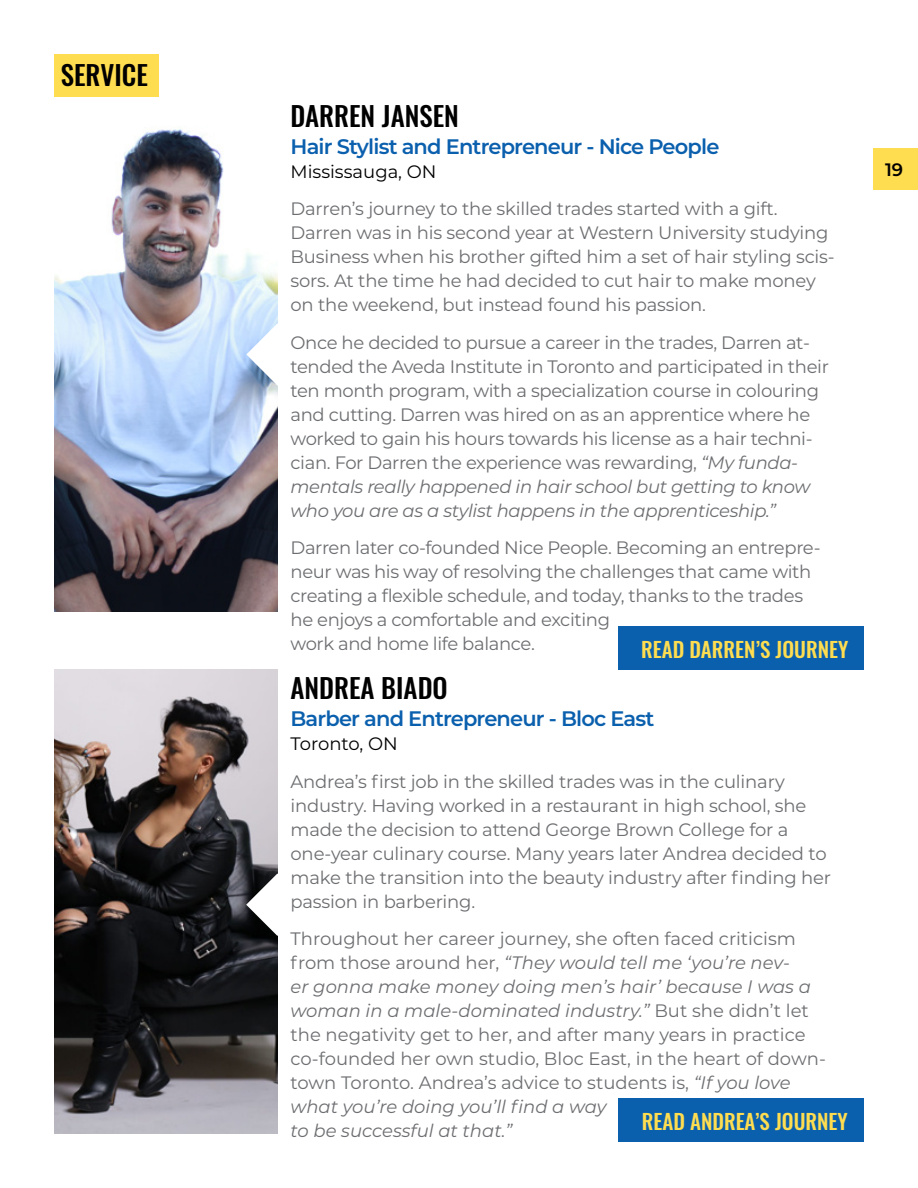
<style>
.page{position:relative;width:918px;height:1188px;background:#fff}
.page>*{position:absolute;margin:0;border:0;box-sizing:border-box;transform-origin:0 0}
.t1{font:500 27px "Oswald";color:#000}
.t2{font:600 21px "Montserrat";letter-spacing:-.04em;color:#0b60ae}
.t3{font:500 21px "Oswald";color:#ffdd50}
.t4{font:18px/24px "Montserrat";letter-spacing:-.02em;color:#6d6e71}
.t5{font:18px/24px "Montserrat";color:#6d6e71}
.t6{font:18px "Montserrat";color:#000}
.t7{font:600 18px "Montserrat";color:#000}
.s1{font-style:italic}
</style>
<div class="page">
<div style="left:54px;top:54px;width:105px;height:42px;background:#ffdd50"></div>
<img style="left:54px;top:129px;width:224px;height:482px">
<img style="left:54px;top:670px;width:224px;height:464px">
<svg style="left:246px;top:323px;width:32px;height:63px"></svg>
<svg style="left:246px;top:873px;width:32px;height:63px"></svg>
<div style="left:619px;top:626px;width:245px;height:44px;background:#0b60ae"></div>
<div style="left:619px;top:1099px;width:245px;height:43px;background:#0b60ae"></div>
<div style="left:873px;top:148px;width:45px;height:42px;background:#ffdd50"></div>
<h1 class="t1" style="left:61px;top:57px;width:89px">SERVICE</h1>
<h1 class="t1" style="left:291px;top:97px;width:170px">DARREN JANSEN</h1>
<p class="t2" style="left:291px;top:132px;width:430px">Hair Stylist and Entrepreneur - Nice People</p>
<p class="t6" style="left:291px;top:159px;width:148px">Mississauga, ON</p>
<p class="t4" style="left:291px;top:196px;width:546px">Darren’s journey to the skilled trades started with a gift.<br>Darren was in his second year at Western University studying Business when his brother gifted him a set of hair styling scis&shy;sors. At the time he had decided to cut hair to make money on the weekend, but instead found his passion.</p>
<p class="t4" style="left:291px;top:330px;width:540px">Once he decided to pursue a career in the trades, Darren at&shy;tended the Aveda Institute in Toronto and participated in their ten month program, with a specialization course in colouring and cutting. Darren was hired on as an apprentice where he worked to gain his hours towards his license as a hair techni&shy;cian. For Darren the experience was rewarding, <span class="s1">“My funda&shy;mentals really happened in hair school but getting to know who you are as a stylist happens in the apprenticeship.”</span></p>
<p class="t4" style="left:291px;top:535px;width:532px">Darren later co-founded Nice People. Becoming an entrepre&shy;neur was his way of resolving the challenges that came with creating a flexible schedule, and today, thanks to the trades he enjoys a comfortable and exciting<br>work and home life balance.</p>
<h1 class="t1" style="left:291px;top:669px;width:159px">ANDREA BIADO</h1>
<p class="t2" style="left:291px;top:704px;width:365px">Barber and Entrepreneur - Bloc East</p>
<p class="t6" style="left:291px;top:731px;width:109px">Toronto, ON</p>
<p class="t4" style="left:291px;top:769px;width:542px">Andrea’s first job in the skilled trades was in the culinary industry. Having worked in a restaurant in high school, she made the decision to attend George Brown College for a one-year culinary course. Many years later Andrea decided to make the transition into the beauty industry after finding her passion in barbering.</p>
<p class="t5" style="left:291px;top:926px;width:537px">Throughout her career journey, she often faced criticism from those around her, <span class="s1">“They would tell me ‘you’re nev-<br>er gonna make money doing men’s hair’ because I was a woman in a male-dominated industry.”</span> But she didn’t let the negativity get to her, and after many years in practice co-founded her own studio, Bloc East, in the heart of down&shy;town Toronto. Andrea’s advice to students is, <span class="s1">“If you love what you’re doing you’ll find a way<br>to be successful at that.”</span></p>
<p class="t3" style="left:641px;top:635px;width:209px">READ DARREN’S JOURNEY</p>
<p class="t3" style="left:642px;top:1107px;width:207px">READ ANDREA’S JOURNEY</p>
<p class="t7" style="left:885px;top:157px;width:20px">19</p>
</div>
